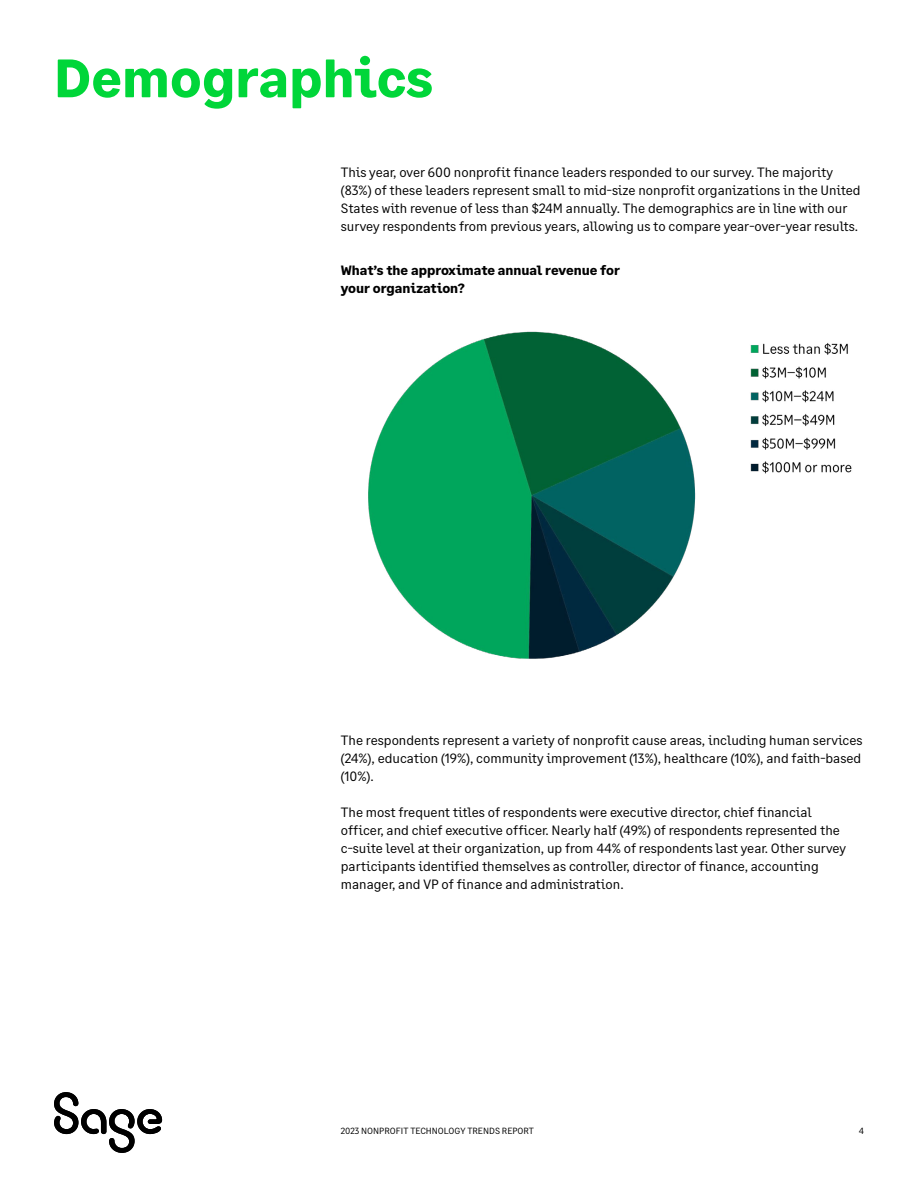
<style>
.page{position:relative;width:918px;height:1188px;background:#fff}
.page>*{position:absolute;margin:0;border:0;box-sizing:border-box;transform-origin:0 0}
.t1{font:700 54px "Sage Text";color:#00d639}
.t2{font:13.5px/18px "Sage Text";color:#000}
.t3{font:700 13.5px/18px "Sage Text";color:#000}
.t4{font:9px "Sage Text";color:#000}
</style>
<div class="page">
<img style="left:368px;top:331px;width:484px;height:328px">
<svg style="left:54px;top:1092px;width:108px;height:61px"></svg>
<h1 class="t1" style="left:54px;top:44px;width:380px">Demographics</h1>
<p class="t2" style="left:341px;top:163px;width:521px">This year, over 600 nonprofit finance leaders responded to our survey. The majority (83%) of these leaders represent small to mid-size nonprofit organizations in the United States with revenue of less than $24M annually. The demographics are in line with our survey respondents from previous years, allowing us to compare year-over-year results.</p>
<p class="t3" style="left:341px;top:261px;width:281px">What’s the approximate annual revenue for your organization?</p>
<p class="t2" style="left:341px;top:732px;width:523px;text-align:justify">The respondents represent a variety of nonprofit cause areas, including human services (24%), education (19%), community improvement (13%), healthcare (10%), and faith-based (10%).</p>
<p class="t2" style="left:341px;top:804px;width:507px">The most frequent titles of respondents were executive director, chief financial officer, and chief executive officer. Nearly half (49%) of respondents represented the c-suite level at their organization, up from 44% of respondents last year. Other survey participants identified themselves as controller, director of finance, accounting manager, and VP of finance and administration.</p>
<p class="t4" style="left:341px;top:1125px;width:195px">2023 NONPROFIT TECHNOLOGY TRENDS REPORT</p>
<p class="t4" style="left:859px;top:1125px;width:7px">4</p>
</div>
